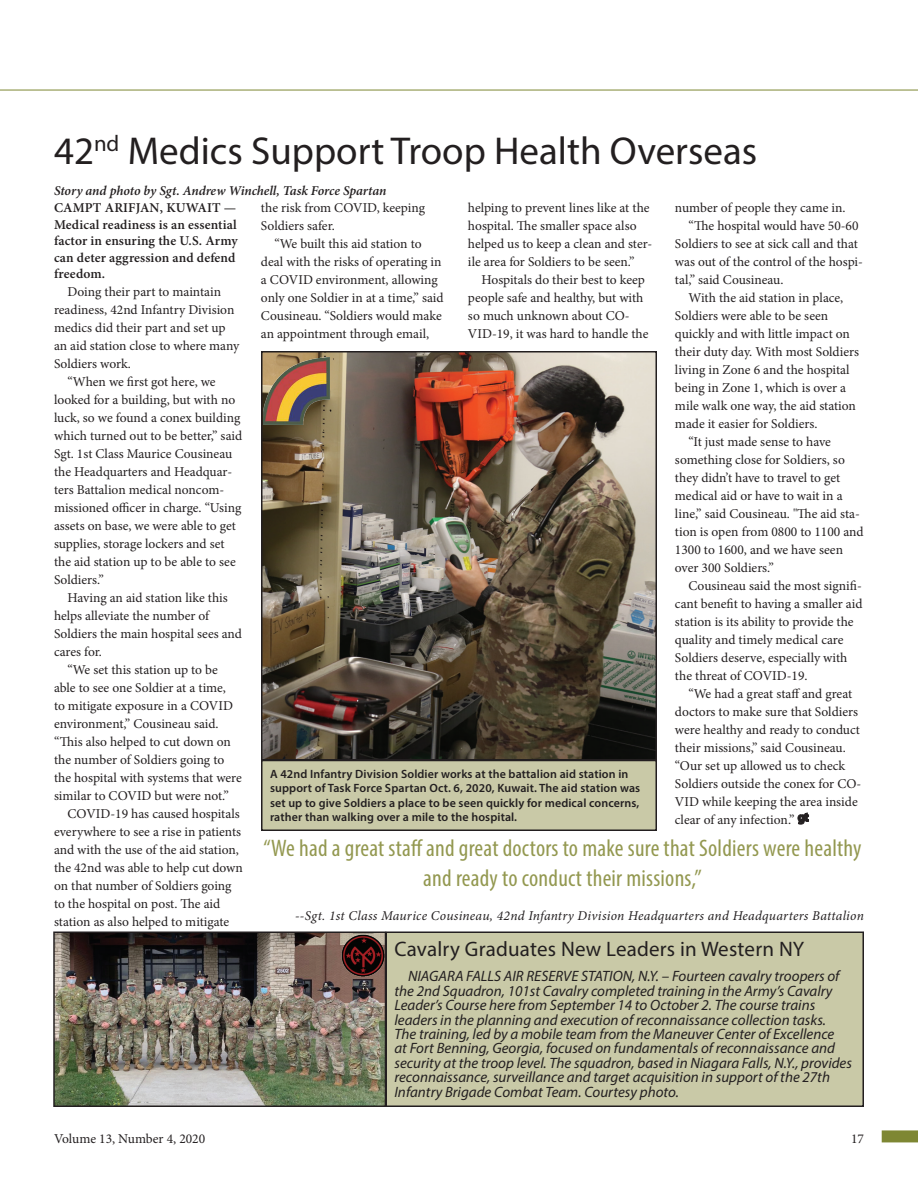
<style>
.page{position:relative;width:918px;height:1188px;background:#fff}
.page>*{position:absolute;margin:0;border:0;box-sizing:border-box;transform-origin:0 0}
.t1{font:39px "Myriad Pro";color:#231f20}
.t2{font:condensed 24px/30px "Myriad Pro";letter-spacing:.01em;color:#939850;text-align:center}
.t3{font:21px "Myriad Pro";letter-spacing:.01em;color:#231f20}
.t4{font:italic 15px/14.4px "Myriad Pro";color:#231f20}
.t5{font:13.5px/18px "Minion Pro";color:#231f20}
.t6{font:600 13.5px/16.5px "Minion Pro";letter-spacing:.01em;color:#231f20}
.t7{font:italic 13.5px "Minion Pro";letter-spacing:.02em;color:#231f20}
.t8{font:italic 600 13.5px "Minion Pro";letter-spacing:-.01em;color:#231f20}
.t9{font:600 12px/14.4px "Myriad Pro";letter-spacing:.01em;color:#231f20}
</style>
<div class="page">
<div style="left:882px;top:1130px;width:36px;height:12px;background:#7e8733"></div>
<hr style="left:0;top:90px;width:918px;height:1px;background:#7e8733">
<svg style="left:798px;top:813px;width:11px;height:12px"></svg>
<div style="left:262px;top:760px;width:394px;height:70px;background:#c9c9a7"></div>
<div style="left:261px;top:760px;width:396px;height:71px;border:2px solid #231f20"></div>
<img style="left:264px;top:354px;width:390px;height:403px">
<div style="left:261px;top:351px;width:396px;height:409px;border:2px solid #231f20"></div>
<img style="left:263px;top:357px;width:66px;height:67px">
<img style="left:56px;top:935px;width:327px;height:169px">
<div style="left:53px;top:932px;width:333px;height:175px;border:2px solid #231f20"></div>
<div style="left:386px;top:932px;width:477px;height:174px;background:#c9c9a7"></div>
<div style="left:386px;top:932px;width:478px;height:175px;border:2px solid #231f20"></div>
<img style="left:340px;top:933px;width:45px;height:45px">
<h1 class="t1" style="left:54px;top:127px;width:705px">42<sup>nd</sup> Medics Support Troop Health Overseas</h1>
<p class="t8" style="left:54px;top:181px;width:334px">Story and photo by Sgt. Andrew Winchell, Task Force Spartan</p>
<p class="t6" style="left:54px;top:200px;width:185px">CAMPT ARIFJAN, KUWAIT —<br>Medical readiness is an essential factor in ensuring the U.S. Army can deter aggression and defend freedom.</p>
<p class="t5" style="left:68px;top:283px;width:155px">Doing their part to maintain</p>
<p class="t5" style="left:54px;top:301px;width:182px">readiness, 42nd Infantry Division</p>
<p class="t5" style="left:54px;top:319px;width:173px">medics did their part and set up</p>
<p class="t5" style="left:54px;top:337px;width:187px">an aid station close to where many</p>
<p class="t5" style="left:54px;top:355px;width:78px">Soldiers work.</p>
<p class="t5" style="left:68px;top:373px;width:150px">“When we first got here, we</p>
<p class="t5" style="left:54px;top:391px;width:183px">looked for a building, but with no</p>
<p class="t5" style="left:54px;top:409px;width:188px">luck, so we found a conex building</p>
<p class="t5" style="left:54px;top:427px;width:190px">which turned out to be better,” said</p>
<p class="t5" style="left:54px;top:445px;width:180px">Sgt. 1st Class Maurice Cousineau</p>
<p class="t5" style="left:54px;top:463px;width:180px">the Headquarters and Headquar-</p>
<p class="t5" style="left:54px;top:481px;width:172px">ters Battalion medical noncom-</p>
<p class="t5" style="left:54px;top:499px;width:189px">missioned officer in charge. “Using</p>
<p class="t5" style="left:54px;top:517px;width:183px">assets on base, we were able to get</p>
<p class="t5" style="left:54px;top:535px;width:172px">supplies, storage lockers and set</p>
<p class="t5" style="left:54px;top:553px;width:183px">the aid station up to be able to see</p>
<p class="t5" style="left:54px;top:571px;width:51px">Soldiers.”</p>
<p class="t5" style="left:68px;top:589px;width:162px">Having an aid station like this</p>
<p class="t5" style="left:54px;top:607px;width:158px">helps alleviate the number of</p>
<p class="t5" style="left:54px;top:625px;width:190px">Soldiers the main hospital sees and</p>
<p class="t5" style="left:54px;top:643px;width:49px">cares for.</p>
<p class="t5" style="left:68px;top:661px;width:152px">“We set this station up to be</p>
<p class="t5" style="left:54px;top:679px;width:174px">able to see one Soldier at a time,</p>
<p class="t5" style="left:54px;top:697px;width:181px">to mitigate exposure in a COVID</p>
<p class="t5" style="left:54px;top:715px;width:166px">environment,” Cousineau said.</p>
<p class="t5" style="left:54px;top:733px;width:179px">“This also helped to cut down on</p>
<p class="t5" style="left:54px;top:751px;width:172px">the number of Soldiers going to</p>
<p class="t5" style="left:54px;top:769px;width:189px">the hospital with systems that were</p>
<p class="t5" style="left:54px;top:787px;width:176px">similar to COVID but were not.”</p>
<p class="t5" style="left:68px;top:805px;width:174px">COVID-19 has caused hospitals</p>
<p class="t5" style="left:54px;top:823px;width:189px">everywhere to see a rise in patients</p>
<p class="t5" style="left:54px;top:841px;width:186px">and with the use of the aid station,</p>
<p class="t5" style="left:54px;top:859px;width:190px">the 42nd was able to help cut down</p>
<p class="t5" style="left:54px;top:877px;width:179px">on that number of Soldiers going</p>
<p class="t5" style="left:54px;top:895px;width:168px">to the hospital on post. The aid</p>
<p class="t5" style="left:54px;top:913px;width:177px">station as also helped to mitigate</p>
<p class="t5" style="left:675px;top:199px;width:172px">number of people they came in.</p>
<p class="t5" style="left:688px;top:217px;width:172px">“The hospital would have 50-60</p>
<p class="t5" style="left:675px;top:235px;width:184px">Soldiers to see at sick call and that</p>
<p class="t5" style="left:675px;top:253px;width:190px">was out of the control of the hospi-</p>
<p class="t5" style="left:675px;top:271px;width:110px">tal,” said Cousineau.</p>
<p class="t5" style="left:688px;top:289px;width:156px">With the aid station in place,</p>
<p class="t5" style="left:675px;top:307px;width:155px">Soldiers were able to be seen</p>
<p class="t5" style="left:675px;top:325px;width:176px">quickly and with little impact on</p>
<p class="t5" style="left:675px;top:343px;width:186px">their duty day. With most Soldiers</p>
<p class="t5" style="left:675px;top:361px;width:176px">living in Zone 6 and the hospital</p>
<p class="t5" style="left:675px;top:379px;width:173px">being in Zone 1, which is over a</p>
<p class="t5" style="left:675px;top:397px;width:183px">mile walk one way, the aid station</p>
<p class="t5" style="left:675px;top:415px;width:144px">made it easier for Soldiers.</p>
<p class="t5" style="left:688px;top:433px;width:144px">“It just made sense to have</p>
<p class="t5" style="left:675px;top:451px;width:171px">something close for Soldiers, so</p>
<p class="t5" style="left:675px;top:469px;width:167px">they didn’t have to travel to get</p>
<p class="t5" style="left:675px;top:487px;width:169px">medical aid or have to wait in a</p>
<p class="t5" style="left:675px;top:505px;width:186px">line,” said Cousineau. "The aid sta-</p>
<p class="t5" style="left:675px;top:523px;width:190px">tion is open from 0800 to 1100 and</p>
<p class="t5" style="left:675px;top:541px;width:170px">1300 to 1600, and we have seen</p>
<p class="t5" style="left:675px;top:559px;width:100px">over 300 Soldiers.”</p>
<p class="t5" style="left:688px;top:577px;width:175px">Cousineau said the most signifi-</p>
<p class="t5" style="left:675px;top:595px;width:189px">cant benefit to having a smaller aid</p>
<p class="t5" style="left:675px;top:613px;width:180px">station is its ability to provide the</p>
<p class="t5" style="left:675px;top:631px;width:170px">quality and timely medical care</p>
<p class="t5" style="left:675px;top:649px;width:174px">Soldiers deserve, especially with</p>
<p class="t5" style="left:675px;top:667px;width:134px">the threat of COVID-19.</p>
<p class="t5" style="left:688px;top:685px;width:165px">“We had a great staff and great</p>
<p class="t5" style="left:675px;top:703px;width:185px">doctors to make sure that Soldiers</p>
<p class="t5" style="left:675px;top:721px;width:187px">were healthy and ready to conduct</p>
<p class="t5" style="left:675px;top:739px;width:172px">their missions,” said Cousineau.</p>
<p class="t5" style="left:675px;top:757px;width:172px">“Our set up allowed us to check</p>
<p class="t5" style="left:675px;top:775px;width:188px">Soldiers outside the conex for CO-</p>
<p class="t5" style="left:675px;top:793px;width:184px">VID while keeping the area inside</p>
<p class="t5" style="left:675px;top:811px;width:121px">clear of any infection.”</p>
<p class="t5" style="left:468px;top:199px;width:186px">helping to prevent lines like at the hospital. The smaller space also helped us to keep a clean and ster&shy;ile area for Soldiers to be seen.”</p>
<p class="t5" style="left:468px;top:271px;width:182px;text-indent:14px">Hospitals do their best to keep people safe and healthy, but with so much unknown about CO-<br>VID-19, it was hard to handle the</p>
<p class="t5" style="left:261px;top:199px;width:166px">the risk from COVID, keeping<br>Soldiers safer.</p>
<p class="t5" style="left:261px;top:235px;width:184px;text-indent:14px">“We built this aid station to deal with the risks of operating in a COVID environment, allowing only one Soldier in at a time,” said<br>Cousineau. “Soldiers would make an appointment through email,</p>
<p class="t9" style="left:270px;top:766px;width:372px">A 42nd Infantry Division Soldier works at the battalion aid station in support of Task Force Spartan Oct. 6, 2020, Kuwait. The aid station was set up to give Soldiers a place to be seen quickly for medical concerns, rather than walking over a mile to the hospital.</p>
<h2 class="t2" style="left:263px;top:833px;width:600px">“We had a great staff and great doctors to make sure that Soldiers were healthy and ready to conduct their missions,”</h2>
<p class="t7" style="left:295px;top:906px;width:570px">--Sgt. 1st Class Maurice Cousineau, 42nd Infantry Division Headquarters and Headquarters Battalion</p>
<h3 class="t3" style="left:394px;top:936px;width:411px">Cavalry Graduates New Leaders in Western NY</h3>
<p class="t4" style="left:394px;top:969px;width:459px;text-indent:14px">NIAGARA FALLS AIR RESERVE STATION, N.Y. – Fourteen cavalry troopers of the 2nd Squadron, 101st Cavalry completed training in the Army’s Cavalry Leader’s Course here from September 14 to October 2. The course trains leaders in the planning and execution of reconnaissance collection tasks.<br>The training, led by a mobile team from the Maneuver Center of Excellence<br>at Fort Benning, Georgia, focused on fundamentals of reconnaissance and security at the troop level. The squadron, based in Niagara Falls, N.Y., provides reconnaissance, surveillance and target acquisition in support of the 27th Infantry Brigade Combat Team. Courtesy photo.</p>
<p class="t5" style="left:54px;top:1130px;width:153px">Volume 13, Number 4, 2020</p>
<p class="t5" style="left:851px;top:1130px;width:14px">17</p>
</div>
